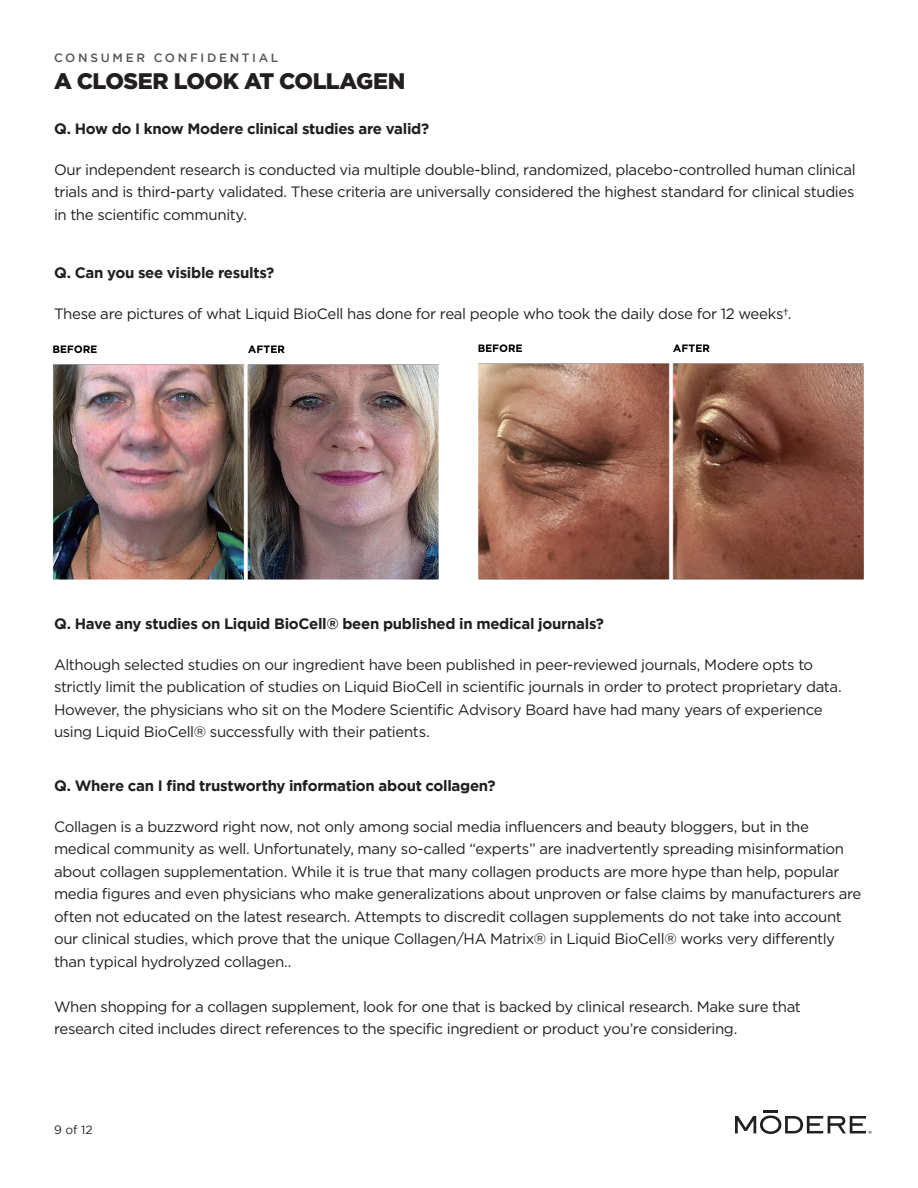
<style>
.page{position:relative;width:918px;height:1188px;background:#fff}
.page>*{position:absolute;margin:0;border:0;box-sizing:border-box;transform-origin:0 0}
.t1{font:900 22.5px "Gotham";letter-spacing:-.03em;color:#231f20}
.t2{font:15px/22.5px "Gotham";letter-spacing:-.025em;color:#231f20}
.t3{font:700 15px "Gotham";letter-spacing:-.02em;color:#231f20}
.t4{font:500 12px "Gotham";letter-spacing:.225em;color:#555559}
.t5{font:12px "Gotham";color:#231f20}
</style>
<div class="page">
<svg style="left:735px;top:1111px;width:137px;height:23px"></svg>
<img style="left:53px;top:345px;width:386px;height:234px">
<img style="left:478px;top:344px;width:386px;height:235px">
<p class="t4" style="left:54px;top:51px;width:226px">CONSUMER CONFIDENTIAL</p>
<p class="t1" style="left:54px;top:68px;width:353px">A CLOSER LOOK AT COLLAGEN</p>
<p class="t3" style="left:54px;top:120px;width:377px">Q. How do I know Modere clinical studies are valid?</p>
<p class="t2" style="left:54px;top:158px;width:803px;text-align:justify">Our independent research is conducted via multiple double-blind, randomized, placebo-controlled human clinical trials and is third-party validated. These criteria are universally considered the highest standard for clinical studies in the scientific community.</p>
<p class="t3" style="left:54px;top:264px;width:222px">Q. Can you see visible results?</p>
<p class="t2" style="left:54px;top:302px;width:739px">These are pictures of what Liquid BioCell has done for real people who took the daily dose for 12 weeks†.</p>
<p class="t3" style="left:54px;top:615px;width:551px">Q. Have any studies on Liquid BioCell® been published in medical journals?</p>
<p class="t2" style="left:54px;top:653px;width:789px">Although selected studies on our ingredient have been published in peer-reviewed journals, Modere opts to strictly limit the publication of studies on Liquid BioCell in scientific journals in order to protect proprietary data.<br>However, the physicians who sit on the Modere Scientific Advisory Board have had many years of experience using Liquid BioCell® successfully with their patients.</p>
<p class="t3" style="left:54px;top:777px;width:443px">Q. Where can I find trustworthy information about collagen?</p>
<p class="t2" style="left:54px;top:815px;width:809px">Collagen is a buzzword right now, not only among social media influencers and beauty bloggers, but in the medical community as well. Unfortunately, many so-called “experts” are inadvertently spreading misinformation about collagen supplementation. While it is true that many collagen products are more hype than help, popular media figures and even physicians who make generalizations about unproven or false claims by manufacturers are often not educated on the latest research. Attempts to discredit collagen supplements do not take into account our clinical studies, which prove that the unique Collagen/HA Matrix® in Liquid BioCell® works very differently than typical hydrolyzed collagen..</p>
<p class="t2" style="left:54px;top:995px;width:748px">When shopping for a collagen supplement, look for one that is backed by clinical research. Make sure that research cited includes direct references to the specific ingredient or product you’re considering.</p>
<p class="t5" style="left:54px;top:1123px;width:40px">9 of 12</p>
</div>
